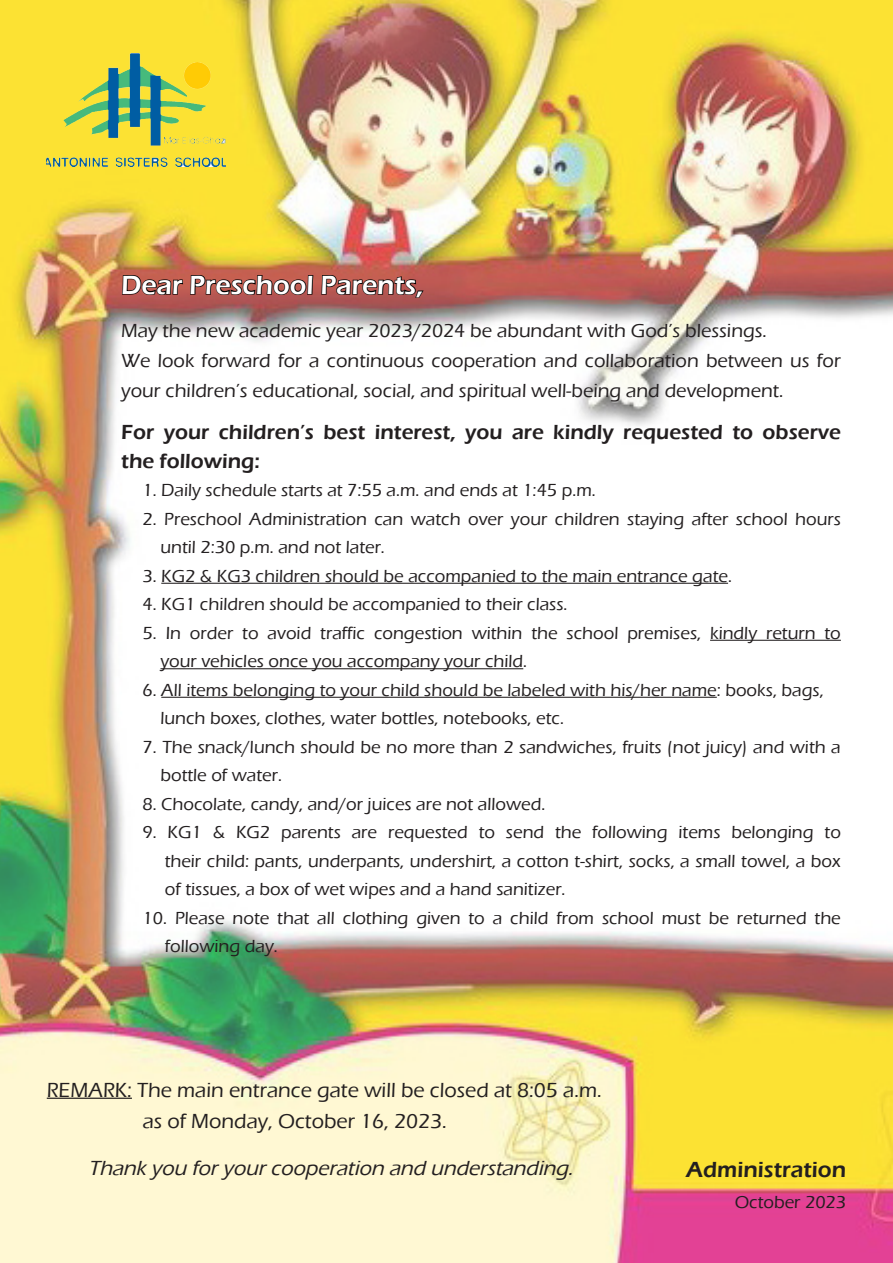
<style>
.page{position:relative;width:893px;height:1263px;background:#fff}
.page>*{position:absolute;margin:0;border:0;box-sizing:border-box;transform-origin:0 0}
.t1{font:600 27px "Eras ITC";color:#fff}
.t2{font:600 22.5px "Eras ITC";color:#231f20}
.t3{font:500 21px/31.5px "Eras ITC";color:#231f20}
.t4{font:600 21px/28.5px "Eras ITC";color:#231f20}
.t5{font:italic 500 21px "Eras ITC";color:#231f20}
.t6{font:500 19.5px/30px "Eras ITC";color:#231f20}
.t7{font:500 18px/28.5px "Eras ITC";color:#231f20}
</style>
<div class="page">
<img style="left:0;top:0;width:893px;height:1263px">
<hr style="left:161px;top:583px;width:567px;height:1px;background:#231f20">
<hr style="left:710px;top:640px;width:131px;height:1px;background:#231f20">
<hr style="left:160px;top:668px;width:363px;height:1px;background:#231f20">
<hr style="left:161px;top:697px;width:556px;height:1px;background:#231f20">
<img style="left:121px;top:177px;width:193px;height:166px">
<img style="left:320px;top:186px;width:105px;height:158px">
<img style="left:47px;top:53px;width:178px;height:114px">
<hr style="left:47px;top:1097px;width:85px;height:2px;background:#231f20">
<p class="t1" style="left:121px;top:270px;width:304px">Dear Preschool Parents,</p>
<p class="t6" style="left:121px;top:316px;width:647px">May the new academic year 2023/2024 be abundant with God s’ blessings.</p>
<p class="t6" style="left:121px;top:346px;width:721px">We look forward for a continuous cooperation and collaboration between us for your children s’ educational, social, and spiritual well-being and development.</p>
<p class="t4" style="left:121px;top:418px;width:721px">For your children s’ best interest, you are kindly requested to observe the following:</p>
<p class="t7" style="left:142px;top:476px;width:455px">1. Daily schedule starts at 7:55 m. a . and ends at 1:45 m.p .</p>
<p class="t7" style="left:160px;top:505px;width:682px;text-indent:-18px">2. Preschool Administration can watch over your children staying after school hours until 2:30 m.p . and not later.</p>
<p class="t7" style="left:142px;top:562px;width:591px">3. KG2 &amp; KG3 children should be accompanied to the main entrance gate.</p>
<p class="t7" style="left:142px;top:590px;width:427px">4. KG1 children should be accompanied to their class.</p>
<p class="t7" style="left:824px;top:619px;width:18px">to</p>
<p class="t7" style="left:320px;top:619px;width:46px">traffic</p>
<p class="t7" style="left:268px;top:619px;width:45px">avoid</p>
<p class="t7" style="left:374px;top:619px;width:90px">congestion</p>
<p class="t7" style="left:472px;top:619px;width:52px">within</p>
<p class="t7" style="left:627px;top:619px;width:75px">premises,</p>
<p class="t7" style="left:710px;top:619px;width:49px">kindly</p>
<p class="t7" style="left:142px;top:619px;width:16px">5.</p>
<p class="t7" style="left:166px;top:619px;width:17px">In</p>
<p class="t7" style="left:190px;top:619px;width:45px">order</p>
<p class="t7" style="left:531px;top:619px;width:28px">the</p>
<p class="t7" style="left:567px;top:619px;width:53px">school</p>
<p class="t7" style="left:242px;top:619px;width:18px">to</p>
<p class="t7" style="left:766px;top:619px;width:51px">return</p>
<p class="t7" style="left:160px;top:647px;width:368px">your vehicles once you accompany your child.</p>
<p class="t7" style="left:160px;top:676px;width:665px;text-indent:-18px">6. All items belonging to your child should be labeled with his/her name: books, bags, lunch boxes, clothes, water bottles, notebooks, etc.</p>
<p class="t7" style="left:160px;top:733px;width:682px;text-indent:-18px">7. The snack/lunch should be no more than 2 sandwiches, fruits (not juicy) and with a bottle of water.</p>
<p class="t7" style="left:142px;top:790px;width:404px">8. Chocolate, candy, and/orjuices are not allowed.</p>
<p class="t7" style="left:824px;top:818px;width:18px">to</p>
<p class="t7" style="left:592px;top:818px;width:77px">following</p>
<p class="t7" style="left:142px;top:818px;width:16px">9.</p>
<p class="t7" style="left:168px;top:818px;width:36px">KG1</p>
<p class="t7" style="left:213px;top:818px;width:14px">&amp;</p>
<p class="t7" style="left:236px;top:818px;width:36px">KG2</p>
<p class="t7" style="left:678px;top:818px;width:43px">items</p>
<p class="t7" style="left:731px;top:818px;width:84px">belonging</p>
<p class="t7" style="left:388px;top:818px;width:81px">requested</p>
<p class="t7" style="left:506px;top:818px;width:40px">send</p>
<p class="t7" style="left:555px;top:818px;width:28px">the</p>
<p class="t7" style="left:281px;top:818px;width:61px">parents</p>
<p class="t7" style="left:479px;top:818px;width:18px">to</p>
<p class="t7" style="left:352px;top:818px;width:27px">are</p>
<p class="t7" style="left:165px;top:847px;width:678px">their child: pants, underpants, undershirt a, cotton -t shirt, socks a, small towel a, box of tissues a, box of wet wipes and a hand sanitizer.</p>
<p class="t7" style="left:165px;top:904px;width:677px;text-indent:-22px">10. Please note that all clothing given to a child from school must be returned the following day.</p>
<p class="t3" style="left:143px;top:1074px;width:461px;text-indent:-96px">REMARK: The main entrance gate will be closed at 8:05 m. a . as of Monday, October 16, 2023.</p>
<p class="t5" style="left:88px;top:1156px;width:486px">Thank you for your cooperation and understanding</p>
<p class="t5" style="left:568px;top:1156px;width:11px">.</p>
<p class="t2" style="left:686px;top:1157px;width:161px">Administration</p>
<p class="t7" style="left:735px;top:1188px;width:113px">October 2023</p>
</div>
